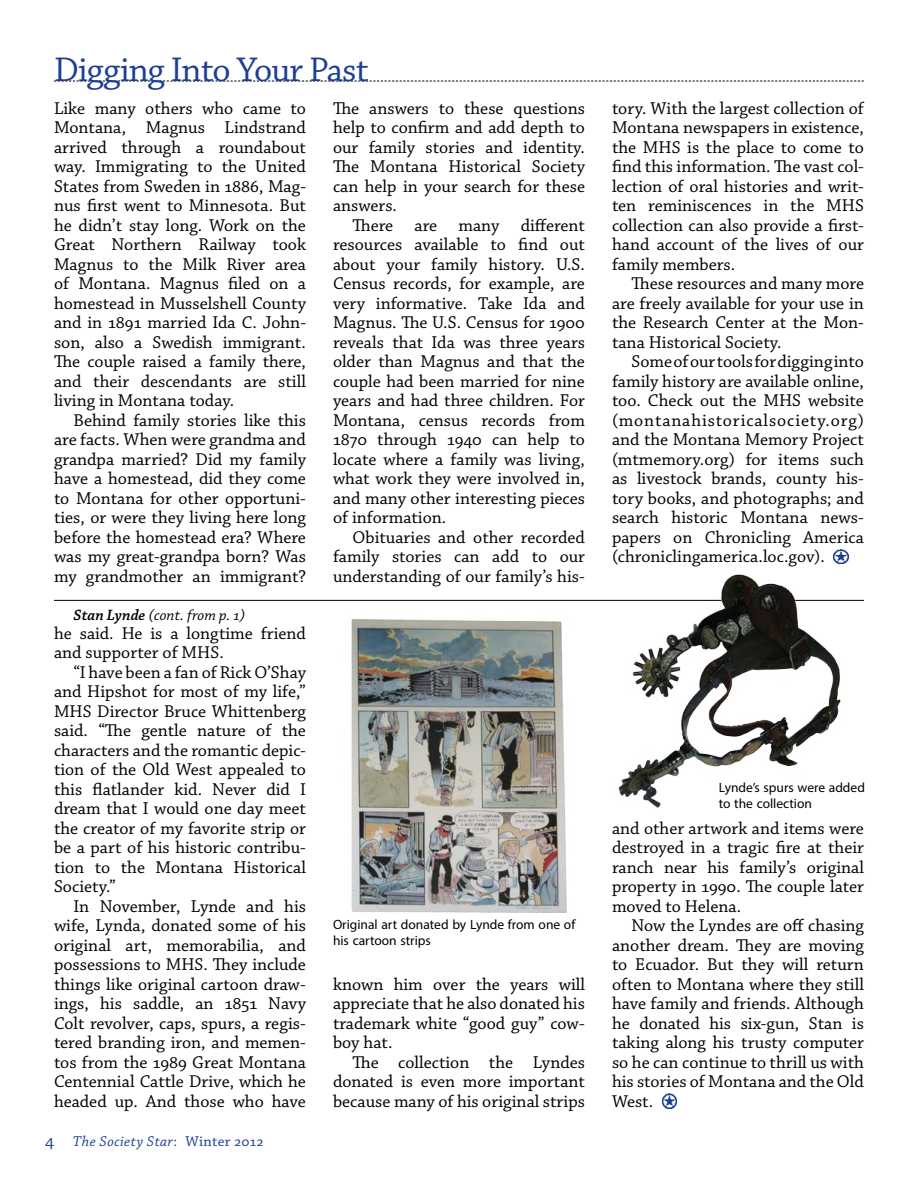
<style>
.page{position:relative;width:918px;height:1188px;background:#fff}
.page>*{position:absolute;margin:0;border:0;box-sizing:border-box;transform-origin:0 0}
.t1{font:36px "Chaparral Pro";letter-spacing:-.025em;color:#1c3e94}
.t2{font:18px/19.5px "Chaparral Pro";color:#000;text-align:justify}
.t3{font:italic 15.75px "Chaparral Pro";color:#000}
.t4{font:italic 15px "Chaparral Pro";letter-spacing:.03em;color:#1c3e94}
.t5{font:13.5px/16.5px "Myriad Pro";color:#000}
.s1{font-weight:600}
.s2{font-style:normal;font-size:18px}
.s3{font-style:normal}
</style>
<div class="page">
<img style="left:662px;top:1094px;width:15px;height:14px">
<img style="left:834px;top:549px;width:14px;height:15px">
<svg style="left:54px;top:81px;width:810px;height:1px"></svg>
<hr style="left:54px;top:600px;width:810px;height:1px;background:#000">
<img style="left:585px;top:574px;width:279px;height:234px">
<img style="left:351px;top:619px;width:216px;height:294px">
<h1 class="t1" style="left:54px;top:49px;width:316px">Digging Into Your Past</h1>
<p class="t2" style="left:54px;top:99px;width:254px">Like many others who came to Montana, Magnus Lindstrand arrived through a roundabout way. Immigrating to the United States from Sweden in 1886, Mag&shy;nus first went to Minnesota. But he didn’t stay long. Work on the Great Northern Railway took Magnus to the Milk River area of Montana. Magnus filed on a homestead in Musselshell County and in 1891 married Ida C. John&shy;son, also a Swedish immigrant.<br>The couple raised a family there, and their descendants are still living in Montana today.</p>
<p class="t2" style="left:54px;top:411px;width:254px;text-indent:19px">Behind family stories like this are facts. When were grandma and grandpa married? Did my family have a homestead, did they come to Montana for other opportuni&shy;ties, or were they living here long before the homestead era? Where was my great-grandpa born? Was my grandmother an immigrant?</p>
<p class="t3" style="left:74px;top:606px;width:173px"><span class="s1">Stan Lynde</span> (cont. from p. 1)</p>
<p class="t2" style="left:54px;top:624px;width:253px">he said. He is a longtime friend and supporter of MHS.</p>
<p class="t2" style="left:54px;top:663px;width:254px;text-indent:19px">“I have been a fan of Rick O’Shay and Hipshot for most of my life,” MHS Director Bruce Whittenberg said. “The gentle nature of the characters and the romantic depic&shy;tion of the Old West appealed to this flatlander kid. Never did I dream that I would one day meet the creator of my favorite strip or be a part of his historic contribu&shy;tion to the Montana Historical Society.”</p>
<p class="t2" style="left:54px;top:897px;width:254px;text-indent:19px">In November, Lynde and his wife, Lynda, donated some of his original art, memorabilia, and possessions to MHS. They include things like original cartoon draw&shy;ings, his saddle, an 1851 Navy Colt revolver, caps, spurs, a regis&shy;tered branding iron, and memen&shy;tos from the 1989 Great Montana Centennial Cattle Drive, which he headed up. And those who have</p>
<p class="t4" style="left:45px;top:1133px;width:220px"><span class="s2">4</span> The Society Star<span class="s3">: Winter 2012</span></p>
<p class="t2" style="left:333px;top:99px;width:254px">The answers to these questions help to confirm and add depth to our family stories and identity.<br>The Montana Historical Society can help in your search for these answers.</p>
<p class="t2" style="left:333px;top:216px;width:254px;text-indent:19px">There are many different resources available to find out about your family history. U.S.<br>Census records, for example, are very informative. Take Ida and Magnus. The U.S. Census for 1900 reveals that Ida was three years older than Magnus and that the couple had been married for nine years and had three children. For Montana, census records from 1870 through 1940 can help to locate where a family was living, what work they were involved in, and many other interesting pieces of information.</p>
<p class="t2" style="left:333px;top:528px;width:254px;text-indent:19px">Obituaries and other recorded family stories can add to our understanding of our family’s his-</p>
<p class="t5" style="left:333px;top:916px;width:244px">Original art donated by Lynde from one of his cartoon strips</p>
<p class="t2" style="left:333px;top:975px;width:254px">known him over the years will appreciate that he also donated his trademark white “good guy” cow&shy;boy hat.</p>
<p class="t2" style="left:333px;top:1053px;width:253px;text-indent:19px">The collection the Lyndes donated is even more important because many of his original strips</p>
<p class="t2" style="left:612px;top:99px;width:254px">tory. With the largest collection of Montana newspapers in existence, the MHS is the place to come to find this information. The vast col&shy;lection of oral histories and writ&shy;ten reminiscences in the MHS collection can also provide a first&shy;hand account of the lives of our family members.</p>
<p class="t2" style="left:612px;top:274px;width:254px;text-indent:19px">These resources and many more are freely available for your use in the Research Center at the Mon&shy;tana Historical Society.</p>
<p class="t2" style="left:612px;top:352px;width:254px;text-indent:19px">Some of our tools for digging into family history are available online, too. Check out the MHS website (montanahistoricalsociety.org) and the Montana Memory Project (mtmemory.org) for items such as livestock brands, county his&shy;tory books, and photographs; and search historic Montana news&shy;papers on Chronicling America (chroniclingamerica.loc.gov).</p>
<p class="t5" style="left:719px;top:779px;width:148px">Lynde’s spurs were added to the collection</p>
<p class="t2" style="left:612px;top:819px;width:254px">and other artwork and items were destroyed in a tragic fire at their ranch near his family’s original property in 1990. The couple later moved to Helena.</p>
<p class="t2" style="left:612px;top:916px;width:254px;text-indent:19px">Now the Lyndes are off chasing another dream. They are moving to Ecuador. But they will return often to Montana where they still have family and friends. Although he donated his six-gun, Stan is taking along his trusty computer so he can continue to thrill us with his stories of Montana and the Old West.</p>
</div>
